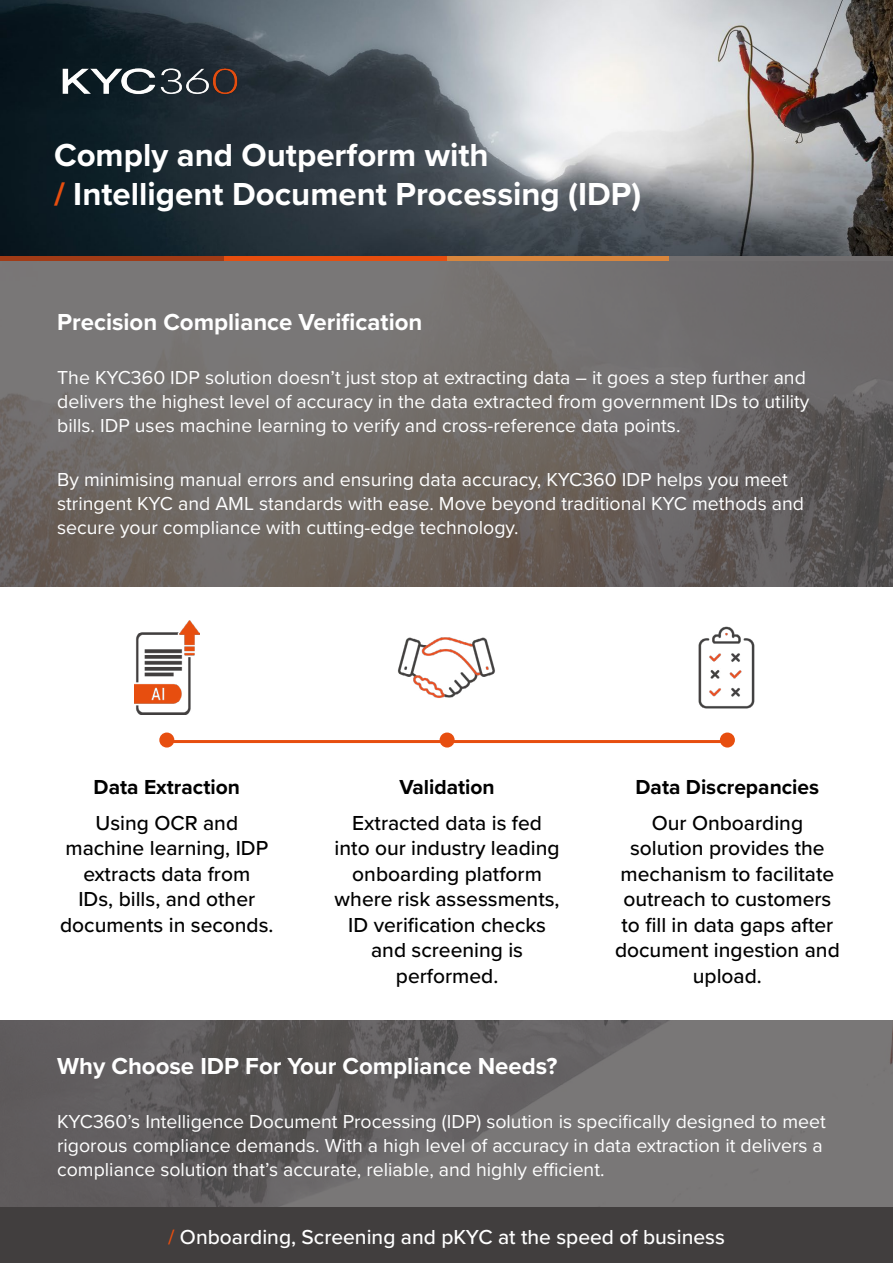
<style>
.page{position:relative;width:893px;height:1263px;background:#fff}
.page>*{position:absolute;margin:0;border:0;box-sizing:border-box;transform-origin:0 0}
.t1{font:700 33px/39.6px "Proxima Nova";color:#fff}
.t2{font:700 24px "Proxima Nova";color:#fff}
.t3{font:500 21px/25.5px "Proxima Nova";color:#000;text-align:center}
.t4{font:500 21px "Proxima Nova";color:#fff}
.t5{font:700 21px "Proxima Nova";color:#000}
.t6{font:19.5px/24px "Proxima Nova";color:#fff}
.s1{color:#e74e0f}
</style>
<div class="page">
<img style="left:1px;top:261px;width:892px;height:947px">
<div style="left:0;top:587px;width:893px;height:433px;background:#fff"></div>
<img style="left:698px;top:626px;width:57px;height:83px">
<img style="left:398px;top:637px;width:97px;height:61px">
<img style="left:134px;top:620px;width:65px;height:95px">
<hr style="left:167px;top:740px;width:561px;height:3px;background:#e74e0f">
<div style="left:160px;top:733px;width:14px;height:14px;background:#e74e0f;border-radius:50%"></div>
<div style="left:159px;top:732px;width:15px;height:15px;border:2px solid #e74e0f;border-radius:50%"></div>
<div style="left:721px;top:733px;width:13px;height:14px;background:#e74e0f;border-radius:50%"></div>
<div style="left:720px;top:732px;width:15px;height:15px;border:2px solid #e74e0f;border-radius:50%"></div>
<div style="left:440px;top:733px;width:14px;height:14px;background:#e74e0f;border-radius:50%"></div>
<div style="left:440px;top:732px;width:15px;height:15px;border:2px solid #e74e0f;border-radius:50%"></div>
<img style="left:0;top:0;width:893px;height:256px">
<div style="left:0;top:1208px;width:893px;height:55px;background:#413e3e"></div>
<div style="left:445px;top:256px;width:225px;height:5px;background:#d9863d"></div>
<div style="left:223px;top:256px;width:223px;height:5px;background:#e74e0f"></div>
<div style="left:0;top:256px;width:223px;height:5px;background:#a13b16"></div>
<div style="left:670px;top:256px;width:223px;height:5px;background:#726f70"></div>
<img style="left:59px;top:65px;width:180px;height:31px">
<h1 class="t1" style="left:54px;top:134px;width:589px">Comply and Outperform with<br><span class="s1">/</span> Intelligent Document Processing (IDP)</h1>
<p class="t2" style="left:57px;top:304px;width:367px">Precision Compliance Verification</p>
<p class="t6" style="left:57px;top:364px;width:754px">The KYC360 IDP solution doesn’t just stop at extracting data – it goes a step further and delivers the highest level of accuracy in the data extracted from government IDs to utility bills. IDP uses machine learning to verify and cross-reference data points.</p>
<p class="t6" style="left:57px;top:466px;width:748px">By minimising manual errors and ensuring data accuracy, KYC360 IDP helps you meet stringent KYC and AML standards with ease. Move beyond traditional KYC methods and secure your compliance with cutting-edge technology.</p>
<p class="t5" style="left:94px;top:771px;width:148px">Data Extraction</p>
<p class="t3" style="left:60px;top:809px;width:215px">Using OCR and machine learning, IDP extracts data from<br>IDs, bills, and other documents in seconds.</p>
<p class="t5" style="left:399px;top:771px;width:97px">Validation</p>
<p class="t3" style="left:335px;top:809px;width:226px">Extracted data is fed into our industry leading onboarding platform where risk assessments,<br>ID verification checks and screening is performed.</p>
<p class="t5" style="left:636px;top:771px;width:185px">Data Discrepancies</p>
<p class="t3" style="left:615px;top:809px;width:226px">Our Onboarding solution provides the mechanism to facilitate outreach to customers to fill in data gaps after document ingestion and upload.</p>
<p class="t2" style="left:57px;top:1048px;width:502px">Why Choose IDP For Your Compliance Needs?</p>
<p class="t6" style="left:57px;top:1109px;width:770px">KYC360’s Intelligence Document Processing (IDP) solution is specifically designed to meet rigorous compliance demands. With a high level of accuracy in data extraction it delivers a compliance solution that’s accurate, reliable, and highly efficient.</p>
<p class="t4" style="left:168px;top:1221px;width:558px"><span class="s1">/</span> Onboarding, Screening and pKYC at the speed of business</p>
</div>
